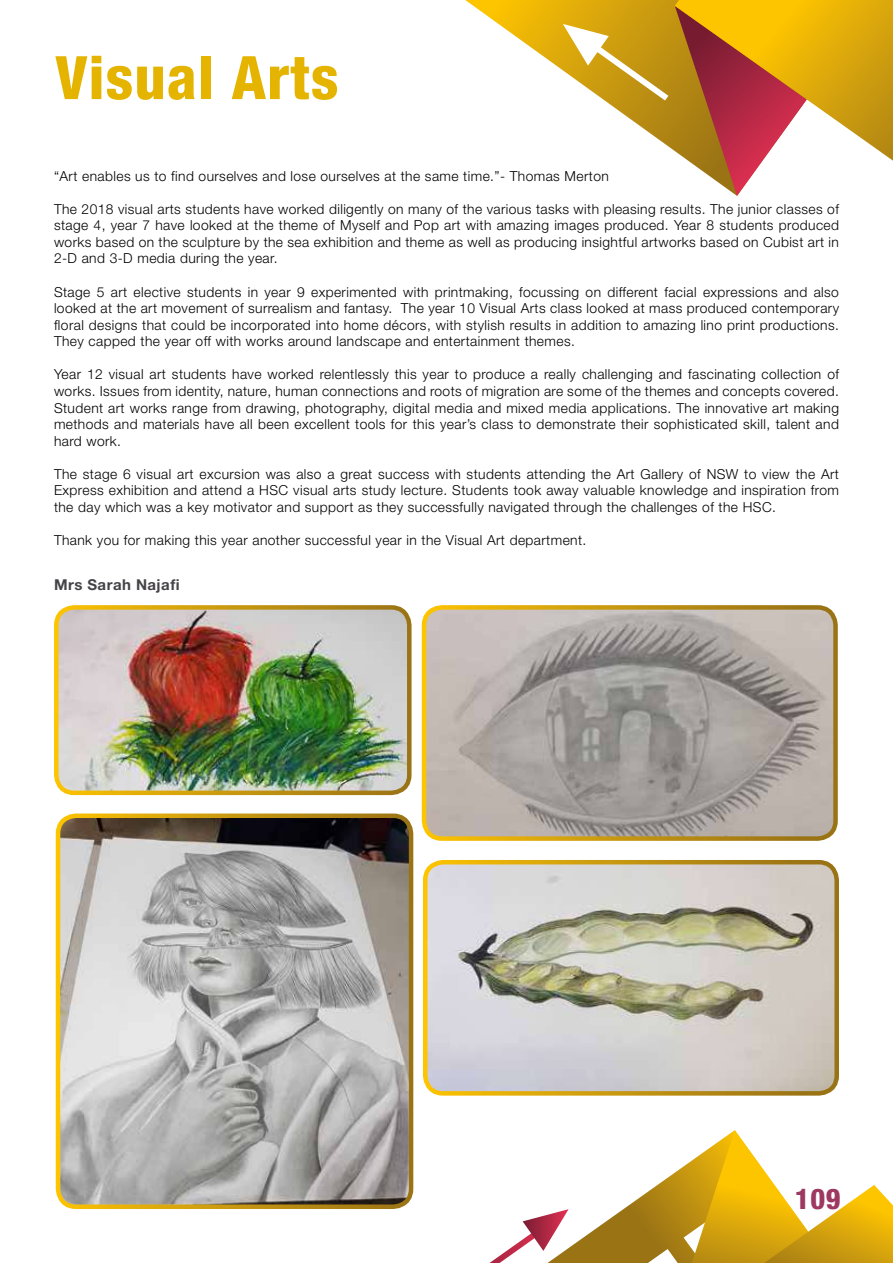
<style>
.page{position:relative;width:893px;height:1263px;background:#fff}
.page>*{position:absolute;margin:0;border:0;box-sizing:border-box;transform-origin:0 0}
.t1{font:800 condensed 60px "Helvetica Neue LT Std";letter-spacing:.02em;color:#e4b400}
.t2{font:800 condensed 28.5px "Helvetica Neue LT Std";color:#9d3961}
.t3{font:700 15px "Helvetica Neue LT Std";letter-spacing:.03em;color:#454347}
.t4{font:300 13.8px/16.5px "Helvetica Neue LT Std";letter-spacing:.03em;color:#000;text-align:justify}
</style>
<div class="page">
<svg style="left:465px;top:0;width:210px;height:151px"></svg>
<svg style="left:563px;top:24px;width:105px;height:77px"></svg>
<svg style="left:675px;top:0;width:218px;height:196px"></svg>
<svg style="left:489px;top:1130px;width:404px;height:133px"></svg>
<img style="left:427px;top:610px;width:406px;height:226px">
<div style="left:422px;top:605px;width:416px;height:236px;border:4px solid #fff;border-radius:18px"></div>
<img style="left:61px;top:818px;width:347px;height:386px">
<div style="left:56px;top:813px;width:357px;height:396px;border:4px solid #fff;border-radius:18px"></div>
<img style="left:428px;top:865px;width:407px;height:228px">
<div style="left:423px;top:860px;width:416px;height:235px;border:4px solid #fff;border-radius:18px"></div>
<img style="left:59px;top:610px;width:348px;height:180px">
<div style="left:54px;top:605px;width:358px;height:190px;border:4px solid #fff;border-radius:18px"></div>
<h1 class="t1" style="left:55px;top:41px;width:285px">Visual Arts</h1>
<p class="t4" style="left:54px;top:167px;width:556px">“Art enables us to find ourselves and lose ourselves at the same time.”- Thomas Merton</p>
<p class="t4" style="left:54px;top:200px;width:786px">The 2018 visual arts students have worked diligently on many of the various tasks with pleasing results. The junior classes of stage 4, year 7 have looked at the theme of Myself and Pop art with amazing images produced. Year 8 students produced works based on the sculpture by the sea exhibition and theme as well as producing insightful artworks based on Cubist art in 2-D and 3-D media during the year.</p>
<p class="t4" style="left:54px;top:283px;width:786px">Stage 5 art elective students in year 9 experimented with printmaking, focussing on different facial expressions and also looked at the art movement of surrealism and fantasy. The year 10 Visual Arts class looked at mass produced contemporary floral designs that could be incorporated into home décors, with stylish results in addition to amazing lino print productions.<br>They capped the year off with works around landscape and entertainment themes.</p>
<p class="t4" style="left:54px;top:366px;width:786px">Year 12 visual art students have worked relentlessly this year to produce a really challenging and fascinating collection of works. Issues from identity, nature, human connections and roots of migration are some of the themes and concepts covered.<br>Student art works range from drawing, photography, digital media and mixed media applications. The innovative art making methods and materials have all been excellent tools for this year’s class to demonstrate their sophisticated skill, talent and hard work.</p>
<p class="t4" style="left:54px;top:465px;width:786px">The stage 6 visual art excursion was also a great success with students attending the Art Gallery of NSW to view the Art Express exhibition and attend a HSC visual arts study lecture. Students took away valuable knowledge and inspiration from the day which was a key motivator and support as they successfully navigated through the challenges of the HSC.</p>
<p class="t4" style="left:54px;top:532px;width:534px">Thank you for making this year another successful year in the Visual Art department.</p>
<p class="t3" style="left:54px;top:575px;width:127px">Mrs Sarah Najafi</p>
<h2 class="t2" style="left:795px;top:1181px;width:47px">109</h2>
</div>
